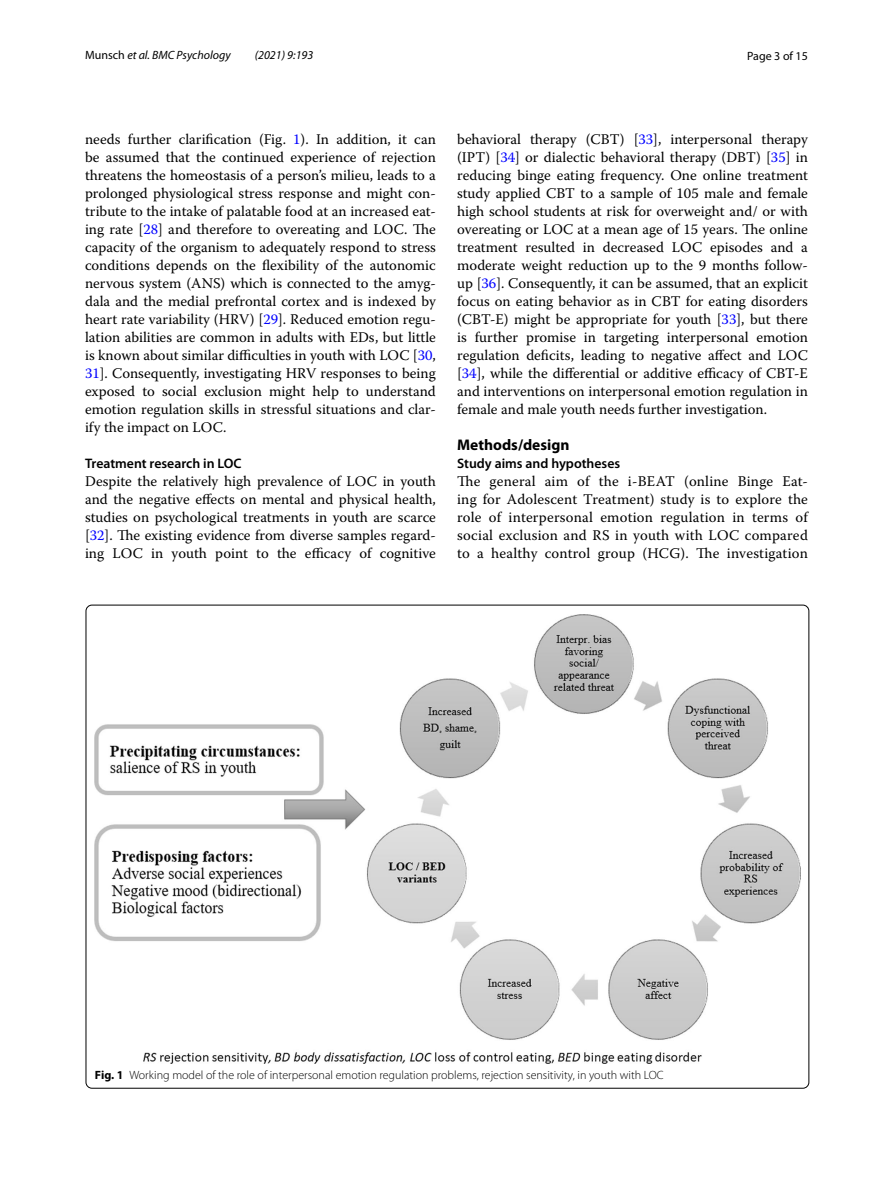
<style>
.page{position:relative;width:893px;height:1187px;background:#fff}
.page>*{position:absolute;margin:0;border:0;box-sizing:border-box;transform-origin:0 0}
.t1{font:700 15.45px "Myriad Pro";color:#000}
.t2{font:14.7px/18px "Warnock Pro";color:#000;text-align:justify}
.t3{font:600 13.8px "Myriad Pro";color:#000}
.t4{font:300 12px "Myriad Pro";color:#000}
.t5{font:italic 12px "Myriad Pro";color:#000}
.t6{font:12px "Myriad Pro";color:#000}
.s1{font-style:normal}
.s2{color:#00f}
.s3{font-weight:700}
</style>
<div class="page">
<img style="left:95px;top:614px;width:705px;height:449px">
<p class="t5" style="left:85px;top:48px;width:147px"><span class="s1">Munsch</span> et al. BMC Psychology</p>
<p class="t5" style="left:255px;top:48px;width:60px">(2021) 9:193</p>
<p class="t6" style="left:747px;top:48px;width:62px">Page 3 of 15</p>
<p class="t2" style="left:85px;top:130px;width:352px">needs further clarification (Fig. <span class="s2">1</span>). In addition, it can be assumed that the continued experience of rejection threatens the homeostasis of a person’s milieu, leads to a prolonged physiological stress response and might con&shy;tribute to the intake of palatable food at an increased eat&shy;ing rate [<span class="s2">28</span>] and therefore to overeating and LOC. The capacity of the organism to adequately respond to stress conditions depends on the flexibility of the autonomic nervous system (ANS) which is connected to the amyg&shy;dala and the medial prefrontal cortex and is indexed by heart rate variability (HRV) [<span class="s2">29</span>]. Reduced emotion regu&shy;lation abilities are common in adults with EDs, but little is known about similar difficulties in youth with LOC [<span class="s2">30</span>, <span class="s2">31</span>]. Consequently, investigating HRV responses to being exposed to social exclusion might help to understand emotion regulation skills in stressful situations and clar&shy;ify the impact on LOC.</p>
<p class="t3" style="left:85px;top:454px;width:158px">Treatment research in LOC</p>
<p class="t2" style="left:85px;top:472px;width:352px">Despite the relatively high prevalence of LOC in youth and the negative effects on mental and physical health, studies on psychological treatments in youth are scarce [<span class="s2">32</span>]. The existing evidence from diverse samples regard&shy;ing LOC in youth point to the efficacy of cognitive</p>
<p class="t2" style="left:457px;top:130px;width:352px">behavioral therapy (CBT) [<span class="s2">33</span>], interpersonal therapy (IPT) [<span class="s2">34</span>] or dialectic behavioral therapy (DBT) [<span class="s2">35</span>] in reducing binge eating frequency. One online treatment study applied CBT to a sample of 105 male and female high school students at risk for overweight and/ or with overeating or LOC at a mean age of 15 years. The online treatment resulted in decreased LOC episodes and a moderate weight reduction up to the 9 months follow&shy;up [<span class="s2">36</span>]. Consequently, it can be assumed, that an explicit focus on eating behavior as in CBT for eating disorders (CBT-E) might be appropriate for youth [<span class="s2">33</span>], but there is further promise in targeting interpersonal emotion regulation deficits, leading to negative affect and LOC [<span class="s2">34</span>], while the differential or additive efficacy of CBT-E and interventions on interpersonal emotion regulation in female and male youth needs further investigation.</p>
<p class="t1" style="left:457px;top:434px;width:114px">Methods/design</p>
<p class="t3" style="left:457px;top:454px;width:165px">Study aims and hypotheses</p>
<p class="t2" style="left:457px;top:472px;width:352px">The general aim of the i-BEAT (online Binge Eat&shy;ing for Adolescent Treatment) study is to explore the role of interpersonal emotion regulation in terms of social exclusion and RS in youth with LOC compared to a healthy control group (HCG). The investigation</p>
<p class="t4" style="left:95px;top:1067px;width:570px"><span class="s3">Fig. 1</span> Working model of the role of interpersonal emotion regulation problems, rejection sensitivity, in youth with LOC</p>
</div>
